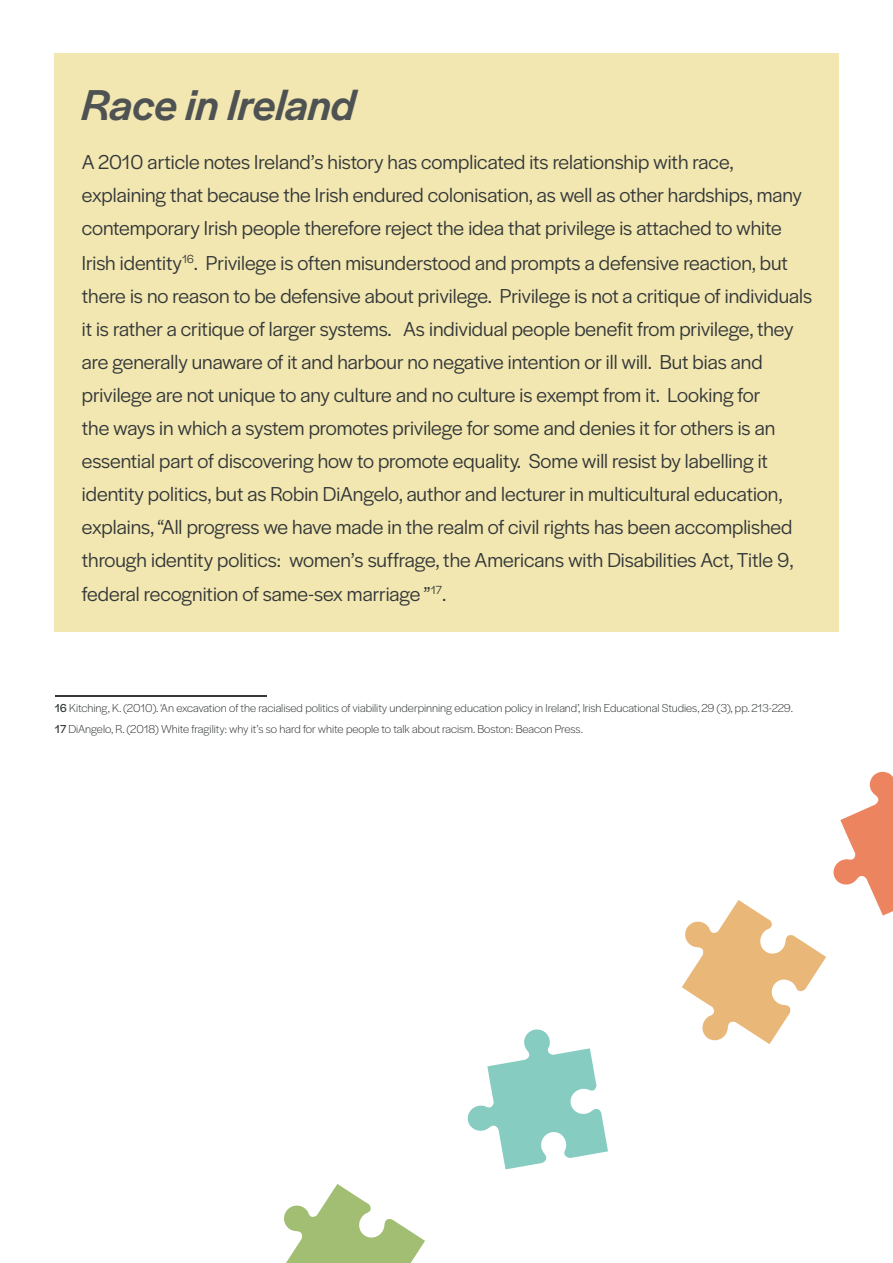
<style>
.page{position:relative;width:893px;height:1263px;background:#fff}
.page>*{position:absolute;margin:0;border:0;box-sizing:border-box;transform-origin:0 0}
.t1{font:italic 500 45px "Halyard Display";color:#4e5252}
.t2{font:21px/33.3px "Halyard Display";color:#333738}
.t3{font:300 12px "Halyard Display";color:#333738}
.s1{font-weight:400}
</style>
<div class="page">
<div style="left:54px;top:53px;width:785px;height:578px;background:#f2e7b1"></div>
<svg style="left:467px;top:1029px;width:141px;height:140px"></svg>
<svg style="left:682px;top:900px;width:144px;height:144px"></svg>
<svg style="left:284px;top:1184px;width:141px;height:79px"></svg>
<hr style="left:55px;top:696px;width:212px;height:1px;background:#333738">
<svg style="left:833px;top:771px;width:60px;height:144px"></svg>
<p class="t1" style="left:82px;top:73px;width:275px">Race in Ireland</p>
<p class="t2" style="left:82px;top:144px;width:732px">A 2010 article notes Ireland’s history has complicated its relationship with race, explaining that because the Irish endured colonisation, as well as other hardships, many contemporary Irish people therefore reject the idea that privilege is attached to white Irish identity<sup>16</sup>. Privilege is often misunderstood and prompts a defensive reaction, but there is no reason to be defensive about privilege. Privilege is not a critique of individuals it is rather a critique of larger systems. As individual people benefit from privilege, they are generally unaware of it and harbour no negative intention or ill will. But bias and privilege are not unique to any culture and no culture is exempt from it. Looking for<br>the ways in which a system promotes privilege for some and denies it for others is an essential part of discovering how to promote equality. Some will resist by labelling it identity politics, but as Robin DiAngelo, author and lecturer in multicultural education, explains, “All progress we have made in the realm of civil rights has been accomplished through identity politics: women’s suffrage, the Americans with Disabilities Act, Title 9, federal recognition of same-sex marriage ”<sup>17</sup>.</p>
<p class="t3" style="left:55px;top:700px;width:740px"><span class="s1">16</span> Kitching, K. (2010). ‘An excavation of the racialised politics of viability underpinning education policy in Ireland’, Irish Educational Studies, 29 (3), pp. 213-229.</p>
<p class="t3" style="left:55px;top:721px;width:530px"><span class="s1">17</span> DiAngelo, R. (2018) White fragility: why it’s so hard for white people to talk about racism. Boston: Beacon Press.</p>
</div>
